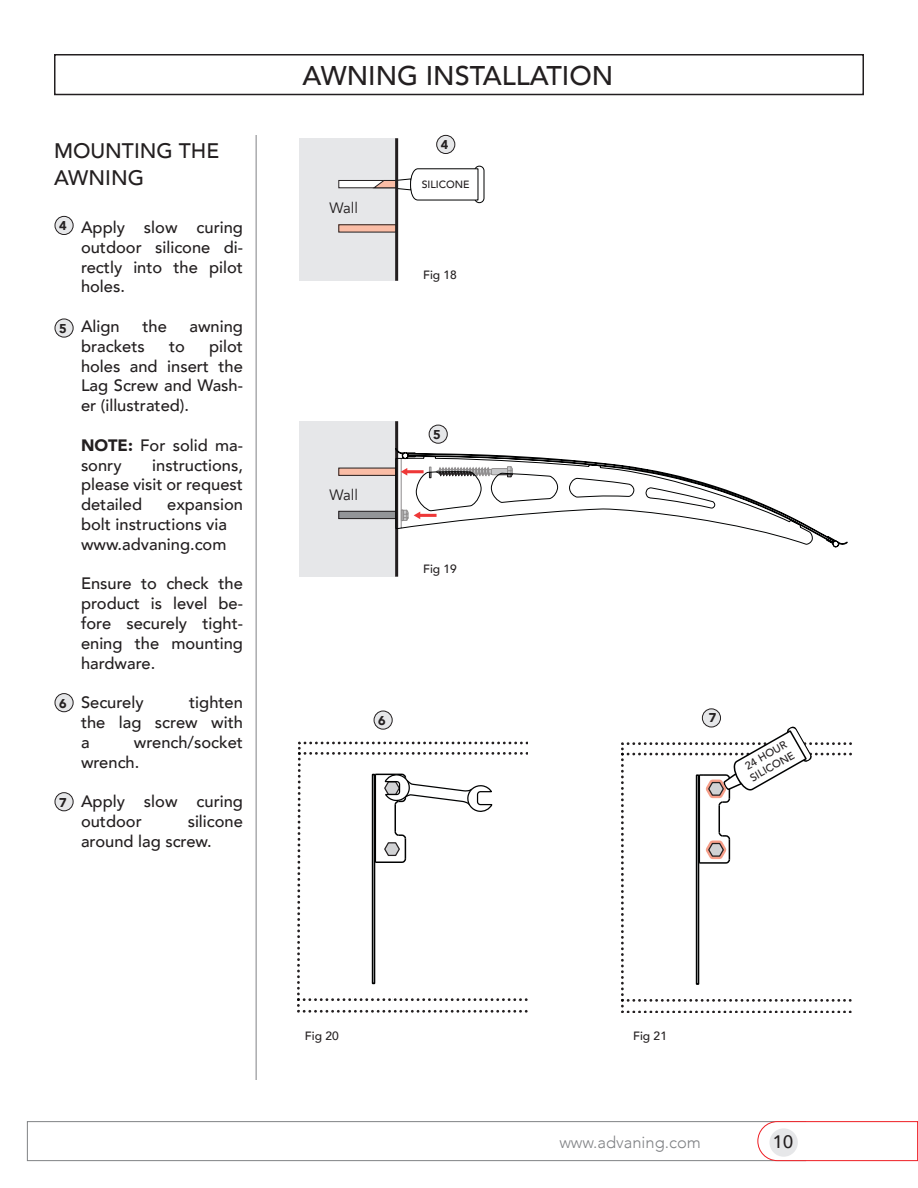
<style>
.page{position:relative;width:918px;height:1188px;background:#fff}
.page>*{position:absolute;margin:0;border:0;box-sizing:border-box;transform-origin:0 0}
.t1{font:500 27px "Avenir";color:#231f20}
.t2{font:500 21px/27px "Avenir";color:#231f20}
.t3{font:500 18px "Avenir";color:#231f20}
.t4{font:500 16.5px/19.8px "Avenir";color:#231f20;text-align:justify}
.t5{font:300 16.5px "Avenir";color:#808285}
.t6{font:15px "Avenir";color:#231f20}
.t7{font:900 12.75px "Avenir";color:#231f20}
.t8{font:500 12px "Avenir";color:#231f20}
.t9{font:500 10.8px/12.9px "Avenir";color:#231f20}
.t10{font:500 10.5px "Avenir";color:#231f20}
.s1{font-weight:900}
</style>
<div class="page">
<div style="left:54px;top:54px;width:810px;height:41px;border:2px solid #231f20"></div>
<hr style="left:256px;top:135px;width:1px;height:945px;background:#808285">
<div style="left:27px;top:1121px;width:779px;height:40px;border:1px solid #808285"></div>
<svg style="left:757px;top:1121px;width:161px;height:40px"></svg>
<div style="left:770px;top:1128px;width:28px;height:29px;background:#e6e7e9;border-radius:50%"></div>
<div style="left:299px;top:422px;width:97px;height:155px;background:#e6e7e9"></div>
<div style="left:299px;top:138px;width:97px;height:142px;background:#e6e7e9"></div>
<div style="left:339px;top:511px;width:57px;height:8px;background:#939598"></div>
<div style="left:338px;top:511px;width:59px;height:8px;border:1px solid #231f20"></div>
<div style="left:339px;top:225px;width:57px;height:7px;background:#fabda6"></div>
<div style="left:338px;top:224px;width:59px;height:8px;border:1px solid #231f20"></div>
<div style="left:474px;top:166px;width:10px;height:37px;border:1px solid #010202;border-radius:5px"></div>
<div style="left:339px;top:468px;width:57px;height:7px;background:#fabda6"></div>
<div style="left:338px;top:468px;width:59px;height:8px;border:1px solid #231f20"></div>
<div style="left:339px;top:180px;width:57px;height:8px;background:#fff"></div>
<div style="left:338px;top:180px;width:59px;height:8px;border:1px solid #231f20"></div>
<hr style="left:395px;top:421px;width:3px;height:156px;background:#231f20">
<svg style="left:372px;top:168px;width:107px;height:33px"></svg>
<hr style="left:395px;top:138px;width:3px;height:143px;background:#231f20">
<svg style="left:297px;top:742px;width:230px;height:271px"></svg>
<svg style="left:621px;top:725px;width:230px;height:288px"></svg>
<svg style="left:395px;top:447px;width:453px;height:101px"></svg>
<svg style="left:400px;top:459px;width:120px;height:69px"></svg>
<div style="left:55px;top:216px;width:18px;height:19px;background:#e6e7e9;border-radius:50%"></div>
<div style="left:55px;top:216px;width:19px;height:19px;border:1px solid #231f20;border-radius:50%"></div>
<div style="left:55px;top:694px;width:18px;height:18px;background:#e6e7e9;border-radius:50%"></div>
<div style="left:55px;top:693px;width:19px;height:19px;border:1px solid #231f20;border-radius:50%"></div>
<div style="left:437px;top:135px;width:18px;height:19px;background:#e6e7e9;border-radius:50%"></div>
<div style="left:436px;top:135px;width:19px;height:19px;border:1px solid #231f20;border-radius:50%"></div>
<div style="left:429px;top:425px;width:18px;height:18px;background:#e6e7e9;border-radius:50%"></div>
<div style="left:429px;top:425px;width:19px;height:19px;border:1px solid #231f20;border-radius:50%"></div>
<div style="left:55px;top:319px;width:18px;height:18px;background:#e6e7e9;border-radius:50%"></div>
<div style="left:55px;top:319px;width:19px;height:19px;border:1px solid #231f20;border-radius:50%"></div>
<div style="left:55px;top:793px;width:18px;height:18px;background:#e6e7e9;border-radius:50%"></div>
<div style="left:55px;top:792px;width:19px;height:19px;border:1px solid #231f20;border-radius:50%"></div>
<div style="left:374px;top:711px;width:18px;height:18px;background:#e6e7e9;border-radius:50%"></div>
<div style="left:374px;top:711px;width:19px;height:19px;border:1px solid #231f20;border-radius:50%"></div>
<div style="left:702px;top:709px;width:19px;height:18px;background:#e6e7e9;border-radius:50%"></div>
<div style="left:702px;top:708px;width:19px;height:19px;border:1px solid #231f20;border-radius:50%"></div>
<p class="t2" style="left:54px;top:136px;width:167px">MOUNTING THE<br>AWNING</p>
<p class="t7" style="left:59px;top:215px;width:9px">4</p>
<p class="t7" style="left:59px;top:318px;width:9px">5</p>
<p class="t7" style="left:59px;top:692px;width:9px">6</p>
<p class="t7" style="left:59px;top:791px;width:9px">7</p>
<p class="t4" style="left:81px;top:216px;width:164px">Apply slow curing outdoor silicone di&shy;rectly into the pilot holes.</p>
<p class="t4" style="left:81px;top:315px;width:40px">Align</p>
<p class="t4" style="left:142px;top:315px;width:26px">the</p>
<p class="t4" style="left:190px;top:315px;width:55px">awning</p>
<p class="t4" style="left:81px;top:335px;width:65px">brackets</p>
<p class="t4" style="left:169px;top:335px;width:17px">to</p>
<p class="t4" style="left:81px;top:335px;width:164px;text-indent:128px">pilot holes and insert the Lag Screw and Wash&shy;er (illustrated).</p>
<p class="t4" style="left:81px;top:434px;width:163px"><span class="s1">NOTE:</span> For solid ma&shy;sonry</p>
<p class="t4" style="left:81px;top:454px;width:164px;text-indent:71px">instructions, please visit or request detailed</p>
<p class="t4" style="left:81px;top:494px;width:163px;text-align:left;text-indent:86px">expansion bolt instructions via www.advaning.com</p>
<p class="t4" style="left:81px;top:573px;width:163px">Ensure to check the product is level be&shy;fore securely tight&shy;ening the mounting hardware.</p>
<p class="t4" style="left:81px;top:692px;width:64px">Securely</p>
<p class="t4" style="left:81px;top:692px;width:163px;text-indent:108px">tighten the lag screw with a</p>
<p class="t4" style="left:81px;top:731px;width:163px;text-indent:53px">wrench/socket wrench.</p>
<p class="t4" style="left:81px;top:791px;width:163px">Apply slow curing outdoor</p>
<p class="t4" style="left:81px;top:810px;width:163px;text-indent:107px">silicone around lag screw.</p>
<h1 class="t1" style="left:302px;top:52px;width:312px">AWNING INSTALLATION</h1>
<p class="t7" style="left:441px;top:134px;width:9px">4</p>
<p class="t6" style="left:329px;top:199px;width:30px">Wall</p>
<p class="t10" style="left:422px;top:175px;width:50px">SILICONE</p>
<p class="t8" style="left:423px;top:264px;width:35px">Fig 18</p>
<p class="t6" style="left:329px;top:486px;width:30px">Wall</p>
<p class="t7" style="left:433px;top:424px;width:9px">5</p>
<p class="t8" style="left:423px;top:558px;width:35px">Fig 19</p>
<p class="t7" style="left:378px;top:710px;width:9px">6</p>
<p class="t7" style="left:709px;top:707px;width:9px">7</p>
<p class="t9" style="left:741px;top:761px;width:51px;rotate:-30deg">24 HOUR<br>SILICONE</p>
<p class="t8" style="left:305px;top:1026px;width:35px">Fig 20</p>
<p class="t8" style="left:633px;top:1026px;width:35px">Fig 21</p>
<p class="t5" style="left:559px;top:1133px;width:143px">www.advaning.com</p>
<p class="t3" style="left:773px;top:1126px;width:22px">10</p>
</div>
